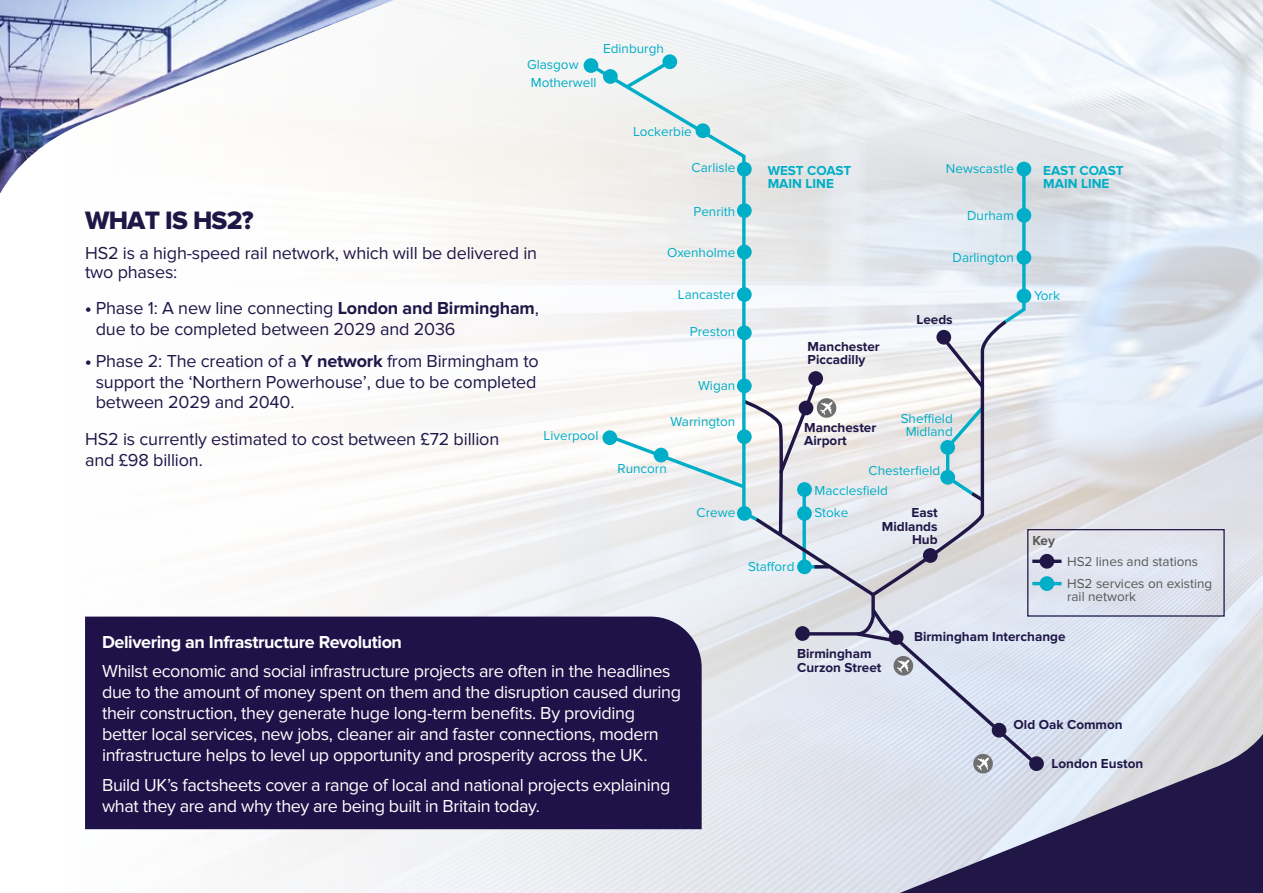
<style>
.page{position:relative;width:1263px;height:893px;background:#fff}
.page>*{position:absolute;margin:0;border:0;box-sizing:border-box;transform-origin:0 0}
.t1{font:26.1px "Proxima Nova Extrabld";letter-spacing:-.03em;color:#201747}
.t2{font:18px/21px "Proxima Nova";letter-spacing:-.02em;color:#fff}
.t3{font:18px/20.5px "Proxima Nova";letter-spacing:-.01em;color:#201747}
.t4{font:700 18px "Proxima Nova";letter-spacing:-.025em;color:#fff}
.t5{font:13.5px/13.5px "Proxima Nova";color:#00aec7;text-align:center}
.t6{font:700 13.5px/13.5px "Proxima Nova";color:#201747}
.t7{font:13.5px/13.5px "Proxima Nova";color:#575756}
.t8{font:700 13.5px/13.5px "Proxima Nova";color:#00aec7}
.t9{font:700 13.5px "Proxima Nova";color:#575756}
.s1{font-family:"Proxima Nova Extrabld"}
.s2{font-weight:700}
</style>
<div class="page">
<img style="left:85px;top:0;width:1178px;height:893px">
<svg style="left:838px;top:698px;width:425px;height:195px"></svg>
<svg style="left:85px;top:0;width:712px;height:236px;fill:#f6f6f5"></svg>
<img style="left:0;top:0;width:393px;height:193px">
<div style="left:85px;top:617px;width:617px;height:212px;background:#1e1248"></div>
<svg style="left:586px;top:61px;width:175px;height:463px"></svg>
<div style="left:584px;top:58px;width:14px;height:15px;background:#00aec7;border-radius:50%"></div>
<svg style="left:662px;top:54px;width:15px;height:15px"></svg>
<div style="left:603px;top:69px;width:15px;height:15px;background:#00aec7;border-radius:50%"></div>
<svg style="left:622px;top:57px;width:52px;height:35px"></svg>
<div style="left:695px;top:123px;width:15px;height:15px;background:#00aec7;border-radius:50%"></div>
<div style="left:737px;top:162px;width:15px;height:15px;background:#00aec7;border-radius:50%"></div>
<div style="left:1016px;top:162px;width:15px;height:14px;background:#00aec7;border-radius:50%"></div>
<svg style="left:602px;top:430px;width:15px;height:15px"></svg>
<svg style="left:1029px;top:756px;width:15px;height:15px"></svg>
<div style="left:973px;top:754px;width:20px;height:19px;background:#706f6f;border-radius:50%"></div>
<svg style="left:604px;top:166px;width:436px;height:605px"></svg>
<div style="left:795px;top:626px;width:15px;height:15px;background:#201747;border-radius:50%"></div>
<div style="left:1039px;top:576px;width:15px;height:15px;background:#00aec7;border-radius:50%"></div>
<hr style="left:1032px;top:582px;width:29px;height:3px;background:#00aec7">
<div style="left:1039px;top:554px;width:15px;height:15px;background:#201747;border-radius:50%"></div>
<hr style="left:1032px;top:560px;width:29px;height:3px;background:#201747">
<div style="left:1027px;top:529px;width:198px;height:88px;border:1px solid #201747"></div>
<p class="t5" style="left:527px;top:58px;width:53px">Glasgow</p>
<p class="t5" style="left:531px;top:76px;width:67px">Motherwell</p>
<p class="t5" style="left:603px;top:42px;width:62px">Edinburgh</p>
<p class="t5" style="left:633px;top:125px;width:60px">Lockerbie</p>
<p class="t5" style="left:692px;top:161px;width:45px">Carlisle</p>
<p class="t5" style="left:946px;top:162px;width:70px">Newscastle</p>
<p class="t8" style="left:768px;top:164px;width:85px">WEST COAST<br>MAIN LINE</p>
<p class="t8" style="left:1043px;top:164px;width:82px">EAST COAST<br>MAIN LINE</p>
<h1 class="t1" style="left:85px;top:205px;width:170px">WHAT IS HS2?</h1>
<p class="t3" style="left:85px;top:243px;width:454px;line-height:20px">HS2 is a high-speed rail network, which will be delivered in two phases:</p>
<p class="t3" style="left:96px;top:298px;width:445px;text-indent:-11px"><span class="s1">•</span> Phase 1: A new line connecting <span class="s2">London and Birmingham</span>, due to be completed between 2029 and 2036</p>
<p class="t3" style="left:96px;top:351px;width:445px;text-indent:-11px"><span class="s1">•</span> Phase 2: The creation of a <span class="s2">Y network</span> from Birmingham to support the ‘Northern Powerhouse’, due to be completed between 2029 and 2040.</p>
<p class="t3" style="left:85px;top:428px;width:416px;line-height:21.6px">HS2 is currently estimated to cost between £72 billion and £98 billion.</p>
<p class="t5" style="left:544px;top:429px;width:56px">Liverpool</p>
<p class="t5" style="left:694px;top:205px;width:43px">Penrith</p>
<p class="t5" style="left:667px;top:246px;width:70px">Oxenholme</p>
<p class="t5" style="left:678px;top:288px;width:59px">Lancaster</p>
<p class="t5" style="left:690px;top:325px;width:47px">Preston</p>
<p class="t5" style="left:698px;top:379px;width:39px">Wigan</p>
<p class="t5" style="left:670px;top:415px;width:66px">Warrington</p>
<p class="t5" style="left:617px;top:462px;width:51px">Runcorn</p>
<p class="t5" style="left:967px;top:209px;width:48px">Durham</p>
<p class="t5" style="left:952px;top:251px;width:63px">Darlington</p>
<p class="t6" style="left:808px;top:340px;width:74px">Manchester<br>Piccadilly</p>
<p class="t6" style="left:804px;top:421px;width:74px">Manchester<br>Airport</p>
<p class="t6" style="left:916px;top:313px;width:38px">Leeds</p>
<p class="t5" style="left:901px;top:412px;width:54px">Sheffield<br>Midland</p>
<p class="t5" style="left:868px;top:464px;width:73px">Chesterfield</p>
<p class="t5" style="left:1034px;top:289px;width:27px">York</p>
<p class="t5" style="left:697px;top:506px;width:40px">Crewe</p>
<p class="t5" style="left:814px;top:480px;width:75px;line-height:21.9px;text-align:left">Macclesfield<br>Stoke</p>
<p class="t6" style="left:882px;top:506px;width:57px;text-align:right">East<br>Midlands<br>Hub</p>
<p class="t9" style="left:1032px;top:533px;width:24px">Key</p>
<p class="t5" style="left:748px;top:560px;width:48px">Stafford</p>
<p class="t7" style="left:1067px;top:555px;width:133px">HS2 lines and stations</p>
<p class="t7" style="left:1067px;top:577px;width:147px">HS2 services on existing rail network</p>
<p class="t4" style="left:102px;top:631px;width:301px">Delivering an Infrastructure Revolution</p>
<p class="t2" style="left:102px;top:661px;width:580px">Whilst economic and social infrastructure projects are often in the headlines due to the amount of money spent on them and the disruption caused during their construction, they generate huge long-term benefits. By providing better local services, new jobs, cleaner air and faster connections, modern infrastructure helps to level up opportunity and prosperity across the UK.</p>
<p class="t2" style="left:102px;top:775px;width:570px">Build UK’s factsheets cover a range of local and national projects explaining what they are and why they are being built in Britain today.</p>
<p class="t6" style="left:797px;top:647px;width:86px">Birmingham<br>Curzon Street</p>
<p class="t6" style="left:914px;top:630px;width:153px">Birmingham Interchange</p>
<p class="t6" style="left:1014px;top:718px;width:111px">Old Oak Common</p>
<p class="t6" style="left:1051px;top:757px;width:93px">London Euston</p>
</div>
